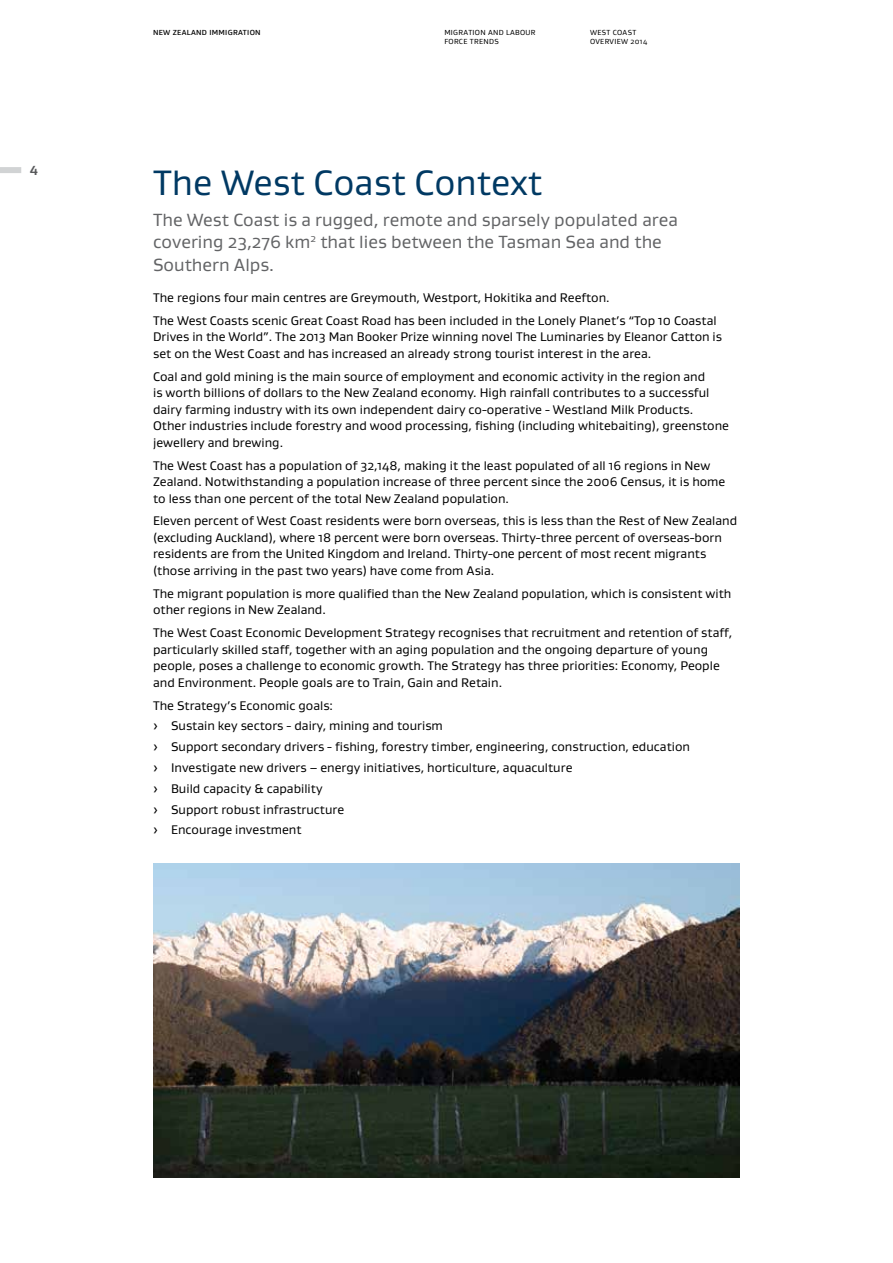
<style>
.page{position:relative;width:893px;height:1263px;background:#fff}
.page>*{position:absolute;margin:0;border:0;box-sizing:border-box;transform-origin:0 0}
.t1{font:36px "Gustan";color:#003963}
.t2{font:18px/22.5px "Gustan";color:#636466}
.t3{font:700 13.5px "Gustan";color:#58595b}
.t4{font:12.75px/16.5px "Gustan";color:#000}
.t5{font:7.5px/9px "Gustan";letter-spacing:.04em;color:#000}
.t6{font:500 7.5px "Gustan";letter-spacing:.04em;color:#000}
</style>
<div class="page">
<div style="left:0;top:167px;width:21px;height:6px;background:#d1d3d4"></div>
<img style="left:153px;top:863px;width:587px;height:315px">
<p class="t3" style="left:30px;top:161px;width:10px">4</p>
<p class="t6" style="left:153px;top:27px;width:109px">NEW ZEALAND IMMIGRATION</p>
<p class="t5" style="left:590px;top:28px;width:59px">WEST COAST<br>OVERVIEW 2014</p>
<p class="t5" style="left:444px;top:28px;width:93px">MIGRATION AND LABOUR<br>FORCE TRENDS</p>
<h1 class="t1" style="left:153px;top:159px;width:391px">The West Coast Context</h1>
<h2 class="t2" style="left:153px;top:208px;width:526px">The West Coast is a rugged, remote and sparsely populated area covering 23,276 km<sup>2</sup> that lies between the Tasman Sea and the<br>Southern Alps.</h2>
<p class="t4" style="left:153px;top:286px;width:565px;line-height:22.8px">The regions four main centres are Greymouth, Westport, Hokitika and Reefton.<br>The West Coasts scenic Great Coast Road has been included in the Lonely Planet’s “Top 10 Coastal</p>
<p class="t4" style="left:153px;top:328px;width:571px">Drives in the World”. The 2013 Man Booker Prize winning novel The Luminaries by Eleanor Catton is set on the West Coast and has increased an already strong tourist interest in the area.</p>
<p class="t4" style="left:153px;top:368px;width:578px">Coal and gold mining is the main source of employment and economic activity in the region and<br>is worth billions of dollars to the New Zealand economy. High rainfall contributes to a successful dairy farming industry with its own independent dairy co-operative - Westland Milk Products.<br>Other industries include forestry and wood processing, fishing (including whitebaiting), greenstone jewellery and brewing.</p>
<p class="t4" style="left:153px;top:457px;width:574px">The West Coast has a population of 32,148, making it the least populated of all 16 regions in New<br>Zealand. Notwithstanding a population increase of three percent since the 2006 Census, it is home to less than one percent of the total New Zealand population.</p>
<p class="t4" style="left:153px;top:512px;width:586px">Eleven percent of West Coast residents were born overseas, this is less than the Rest of New Zealand (excluding Auckland), where 18 percent were born overseas. Thirty-three percent of overseas-born residents are from the United Kingdom and Ireland. Thirty-one percent of most recent migrants (those arriving in the past two years) have come from Asia.</p>
<p class="t4" style="left:153px;top:585px;width:580px">The migrant population is more qualified than the New Zealand population, which is consistent with other regions in New Zealand.</p>
<p class="t4" style="left:153px;top:624px;width:581px">The West Coast Economic Development Strategy recognises that recruitment and retention of staff, particularly skilled staff, together with an aging population and the ongoing departure of young people, poses a challenge to economic growth. The Strategy has three priorities: Economy, People and Environment. People goals are to Train, Gain and Retain.</p>
<p class="t4" style="left:153px;top:694px;width:538px;line-height:20.9px">The Strategy’s Economic goals:<br>› Sustain key sectors - dairy, mining and tourism<br>› Support secondary drivers - fishing, forestry timber, engineering, construction, education › Investigate new drivers – energy initiatives, horticulture, aquaculture<br>› Build capacity &amp; capability<br>› Support robust infrastructure<br>› Encourage investment</p>
</div>
